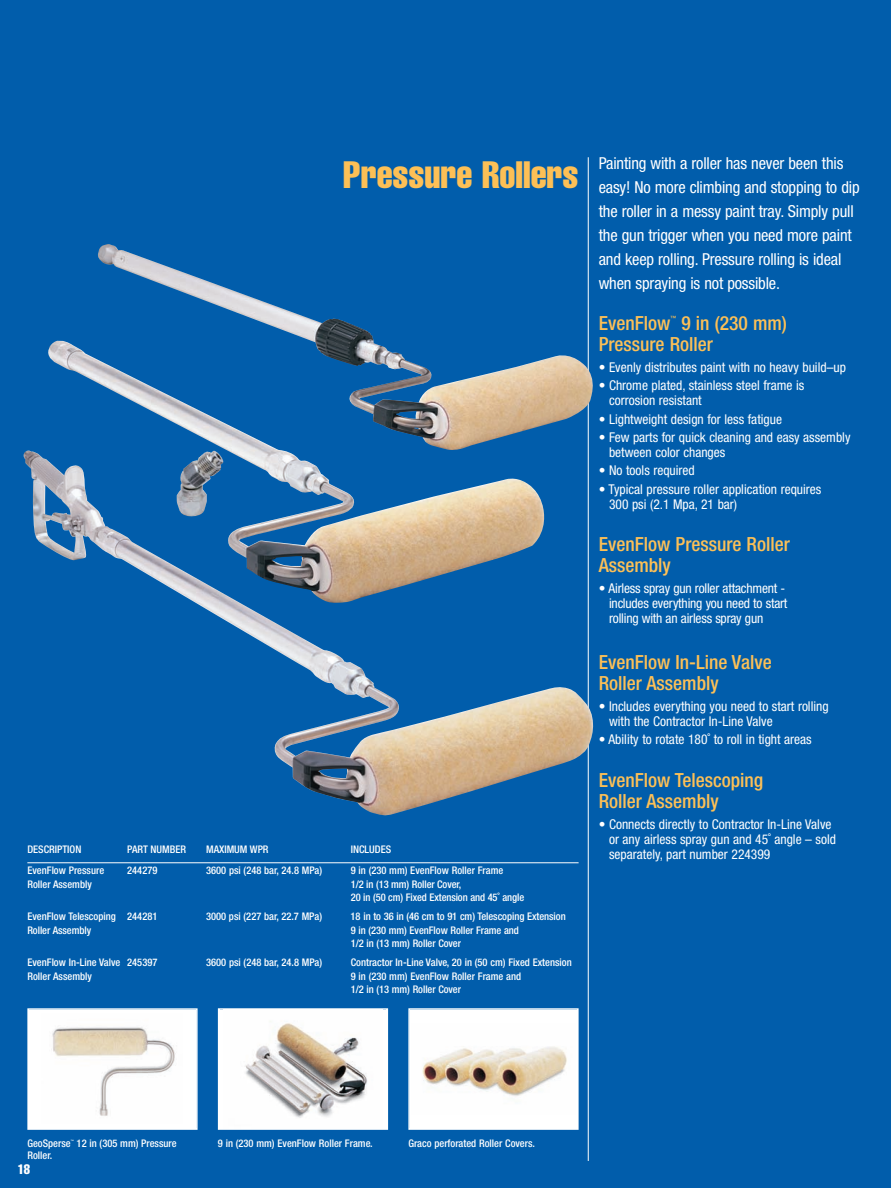
<style>
.page{position:relative;width:891px;height:1188px;background:#015dab}
.page>*{position:absolute;margin:0;border:0;box-sizing:border-box;transform-origin:0 0}
.t1{font:37.5px "Helvetica LT Std Comp";color:#fdc056}
.t2{font:500 condensed 19.5px/21px "Helvetica Neue LT Std";color:#fdc056}
.t3{font:condensed 16.5px/24px "Helvetica Neue LT Std";letter-spacing:-.01em;color:#fff}
.t4{font:condensed 13.5px/15px "Helvetica Neue LT Std";color:#fff}
.t5{font:13.5px "Helvetica LT Std Comp";color:#fff}
.t6{font:500 condensed 10.5px/13.5px "Helvetica Neue LT Std";color:#fff}
.t7{font:500 condensed 5.85px "Helvetica Neue LT Std";color:#fdc056}
.t8{font:500 condensed 3.15px "Helvetica Neue LT Std";color:#fff}
</style>
<div class="page">
<hr style="left:588px;top:157px;width:1px;height:1004px;background:#fff">
<div style="left:29px;top:1010px;width:167px;height:118px;background:#fff"></div>
<img style="left:52px;top:1027px;width:124px;height:89px">
<div style="left:27px;top:1008px;width:171px;height:122px;border:2px solid #fff"></div>
<div style="left:219px;top:1010px;width:168px;height:118px;background:#fff"></div>
<img style="left:245px;top:1021px;width:122px;height:97px">
<div style="left:218px;top:1008px;width:170px;height:122px;border:2px solid #fff"></div>
<div style="left:410px;top:1010px;width:167px;height:118px;background:#fff"></div>
<img style="left:422px;top:1046px;width:145px;height:50px">
<div style="left:408px;top:1008px;width:171px;height:122px;border:2px solid #fff"></div>
<hr style="left:27px;top:862px;width:552px;height:1px;background:#fff">
<img style="left:23px;top:450px;width:570px;height:366px">
<img style="left:48px;top:244px;width:500px;height:359px">
<img style="left:177px;top:451px;width:47px;height:66px">
<h1 class="t1" style="left:343px;top:161px;width:237px">Pressure Rollers</h1>
<p class="t6" style="left:27px;top:844px;width:56px">DESCRIPTION</p>
<p class="t6" style="left:127px;top:844px;width:60px">PART NUMBER</p>
<p class="t6" style="left:206px;top:844px;width:64px">MAXIMUM WPR</p>
<p class="t6" style="left:351px;top:844px;width:42px">INCLUDES</p>
<p class="t6" style="left:27px;top:865px;width:78px">EvenFlow Pressure</p>
<p class="t6" style="left:127px;top:865px;width:32px">244279</p>
<p class="t6" style="left:206px;top:865px;width:118px">3600 psi (248 bar, 24.8 MPa)</p>
<p class="t6" style="left:351px;top:865px;width:154px">9 in (230 mm) EvenFlow Roller Frame</p>
<p class="t6" style="left:27px;top:878px;width:66px">Roller Assembly</p>
<p class="t6" style="left:351px;top:878px;width:175px">1/2 in (13 mm) Roller Cover,<br>20 in (50 cm) Fixed Extension and 45˚ angle</p>
<p class="t6" style="left:27px;top:911px;width:132px">EvenFlow Telescoping 244281</p>
<p class="t6" style="left:206px;top:911px;width:118px">3000 psi (227 bar, 22.7 MPa)</p>
<p class="t6" style="left:351px;top:911px;width:217px">18 in to 36 in (46 cm to 91 cm) Telescoping Extension</p>
<p class="t6" style="left:27px;top:924px;width:65px">Roller Assembly</p>
<p class="t6" style="left:351px;top:924px;width:170px">9 in (230 mm) EvenFlow Roller Frame and<br>1/2 in (13 mm) Roller Cover</p>
<p class="t6" style="left:27px;top:957px;width:132px">EvenFlow In-Line Valve 245397</p>
<p class="t6" style="left:206px;top:957px;width:118px">3600 psi (248 bar, 24.8 MPa)</p>
<p class="t6" style="left:351px;top:957px;width:223px">Contractor In-Line Valve, 20 in (50 cm) Fixed Extension</p>
<p class="t6" style="left:27px;top:970px;width:66px">Roller Assembly</p>
<p class="t6" style="left:351px;top:970px;width:172px">9 in (230 mm) EvenFlow Roller Frame and<br>1/2 in (13 mm) Roller Cover</p>
<p class="t3" style="left:599px;top:152px;width:262px">Painting with a roller has never been this easy! No more climbing and stopping to dip the roller in a messy paint tray. Simply pull the gun trigger when you need more paint and keep rolling. Pressure rolling is ideal when spraying is not possible.</p>
<h2 class="t2" style="left:599px;top:314px;width:73px">EvenFlow</h2>
<p class="t7" style="left:670px;top:316px;width:7px">™</p>
<h2 class="t2" style="left:599px;top:314px;width:190px;text-indent:83px">9 in (230 mm)<br>Pressure Roller</h2>
<p class="t4" style="left:599px;top:361px;width:249px">• Evenly distributes paint with no heavy build–up</p>
<p class="t4" style="left:609px;top:379px;width:197px;text-indent:-10px">• Chrome plated, stainless steel frame is corrosion resistant</p>
<p class="t4" style="left:599px;top:412px;width:185px">• Lightweight design for less fatigue</p>
<p class="t4" style="left:609px;top:431px;width:243px;text-indent:-10px">• Few parts for quick cleaning and easy assembly between color changes</p>
<p class="t4" style="left:599px;top:464px;width:98px">• No tools required</p>
<p class="t4" style="left:609px;top:482px;width:214px;text-indent:-10px">• Typical pressure roller application requires<br>300 psi (2.1 Mpa, 21 bar)</p>
<h2 class="t2" style="left:599px;top:535px;width:193px">EvenFlow Pressure Roller<br>Assembly</h2>
<p class="t4" style="left:609px;top:582px;width:180px;text-indent:-10px">• Airless spray gun roller attachment - includes everything you need to start rolling with an airless spray gun</p>
<h2 class="t2" style="left:599px;top:653px;width:174px">EvenFlow In-Line Valve<br>Roller Assembly</h2>
<p class="t4" style="left:609px;top:700px;width:221px;text-indent:-10px">• Includes everything you need to start rolling with the Contractor In-Line Valve</p>
<p class="t4" style="left:599px;top:733px;width:215px">• Ability to rotate 180˚ to roll in tight areas</p>
<h2 class="t2" style="left:599px;top:771px;width:166px">EvenFlow Telescoping<br>Roller Assembly</h2>
<p class="t4" style="left:609px;top:818px;width:229px;text-indent:-10px">• Connects directly to Contractor In-Line Valve or any airless spray gun and 45˚ angle – sold separately, part number 224399</p>
<p class="t6" style="left:27px;top:1138px;width:45px">GeoSperse</p>
<p class="t8" style="left:71px;top:1140px;width:5px">™</p>
<p class="t6" style="left:77px;top:1138px;width:102px">12 in (305 mm) Pressure</p>
<p class="t6" style="left:27px;top:1149px;width:26px">Roller.</p>
<p class="t5" style="left:18px;top:1164px;width:14px">18</p>
<p class="t6" style="left:218px;top:1138px;width:156px">9 in (230 mm) EvenFlow Roller Frame.</p>
<p class="t6" style="left:408px;top:1138px;width:128px">Graco perforated Roller Covers.</p>
</div>
